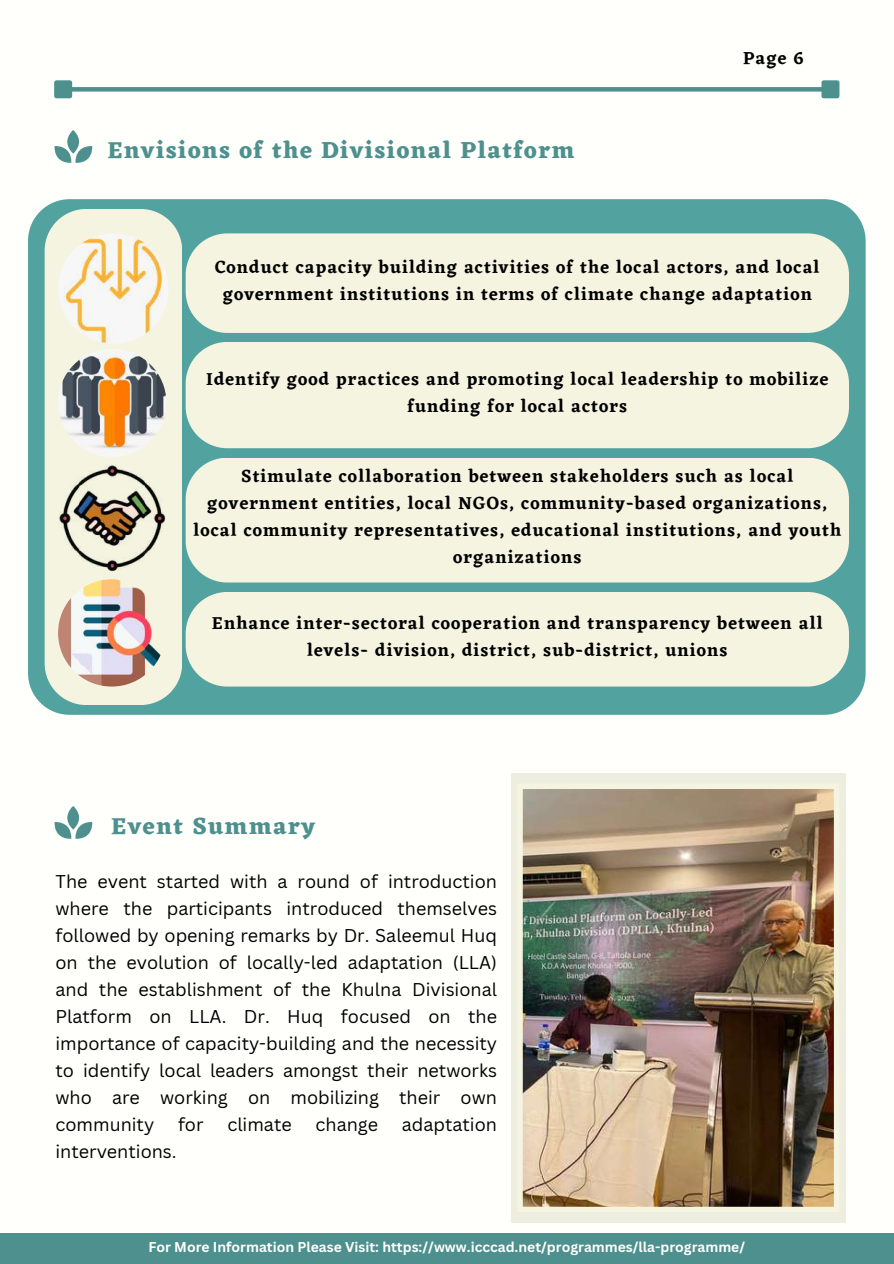
<style>
.page{position:relative;width:894px;height:1264px;background:#fff}
.page>*{position:absolute;margin:0;border:0;box-sizing:border-box;transform-origin:0 0}
.t1{font:700 24px "Eczar";letter-spacing:.06em;color:#4d908e}
.t2{font:600 18px/27px "Eczar";letter-spacing:.06em;color:#000;text-align:center}
.t3{font:18px/27px "Canva Sans";color:#000;text-align:justify}
.t4{font:700 13.8px "Canva Sans";color:#fff}
</style>
<div class="page">
<div style="left:0;top:0;width:893px;height:1263px;background:#fffffb"></div>
<div style="left:0;top:1232px;width:893px;height:31px;background:#4d908e"></div>
<div style="left:71px;top:87px;width:751px;height:5px;background:#4d908e"></div>
<div style="left:56px;top:83px;width:14px;height:13px;background:#4d908e"></div>
<div style="left:54px;top:80px;width:18px;height:18px;border:4px solid #4d908e"></div>
<div style="left:823px;top:83px;width:14px;height:13px;background:#4d908e"></div>
<div style="left:821px;top:80px;width:18px;height:18px;border:4px solid #4d908e"></div>
<div style="left:28px;top:199px;width:837px;height:515px;background:#52a29f;border-radius:42px"></div>
<div style="left:45px;top:209px;width:137px;height:496px;background:#f4f4e1"></div>
<img style="left:58px;top:233px;width:110px;height:111px;border-radius:50%">
<img style="left:58px;top:349px;width:108px;height:108px;border-radius:50%">
<img style="left:58px;top:464px;width:107px;height:107px;border-radius:50%">
<img style="left:58px;top:579px;width:107px;height:107px;border-radius:50%">
<div style="left:186px;top:233px;width:662px;height:100px;background:#f4f4e1;border-radius:42px"></div>
<div style="left:186px;top:342px;width:662px;height:106px;background:#f4f4e1;border-radius:42px"></div>
<div style="left:186px;top:457px;width:662px;height:125px;background:#f4f4e1;border-radius:42px"></div>
<div style="left:186px;top:592px;width:662px;height:94px;background:#f4f4e1;border-radius:42px"></div>
<svg style="left:54px;top:130px;width:38px;height:32px"></svg>
<svg style="left:54px;top:806px;width:38px;height:32px"></svg>
<div style="left:511px;top:773px;width:334px;height:449px;background:#eeeee0"></div>
<img style="left:522px;top:789px;width:312px;height:418px">
<h1 class="t1" style="left:107px;top:135px;width:468px">Envisions of the Divisional Platform</h1>
<p class="t2" style="left:742px;top:45px;width:62px">Page 6</p>
<p class="t2" style="left:215px;top:253px;width:606px">Conduct capacity building activities of the local actors, and local government institutions in terms of climate change adaptation</p>
<p class="t2" style="left:206px;top:365px;width:623px">Identify good practices and promoting local leadership to mobilize funding for local actors</p>
<p class="t2" style="left:193px;top:462px;width:649px">Stimulate collaboration between stakeholders such as local government entities, local NGOs, community-based organizations, local community representatives, educational institutions, and youth organizations</p>
<p class="t2" style="left:212px;top:609px;width:612px">Enhance inter-sectoral cooperation and transparency between all levels- division, district, sub-district, unions</p>
<h1 class="t1" style="left:111px;top:811px;width:205px">Event Summary</h1>
<p class="t3" style="left:55px;top:867px;width:443px">The event started with a round of introduction where the participants introduced themselves followed by opening remarks by Dr. Saleemul Huq on the evolution of locally-led adaptation (LLA) and the establishment of the Khulna Divisional Platform on LLA. Dr. Huq focused on the importance of capacity-building and the necessity to identify local leaders amongst their networks who are working on mobilizing their own community</p>
<p class="t3" style="left:178px;top:1110px;width:27px">for</p>
<p class="t3" style="left:227px;top:1110px;width:66px">climate</p>
<p class="t3" style="left:315px;top:1110px;width:64px">change</p>
<p class="t3" style="left:402px;top:1110px;width:97px">adaptation</p>
<p class="t3" style="left:55px;top:1137px;width:123px">interventions.</p>
<p class="t4" style="left:148px;top:1236px;width:598px">For More Information Please Visit: https://www.icccad.net/programmes/lla-programme/</p>
</div>
